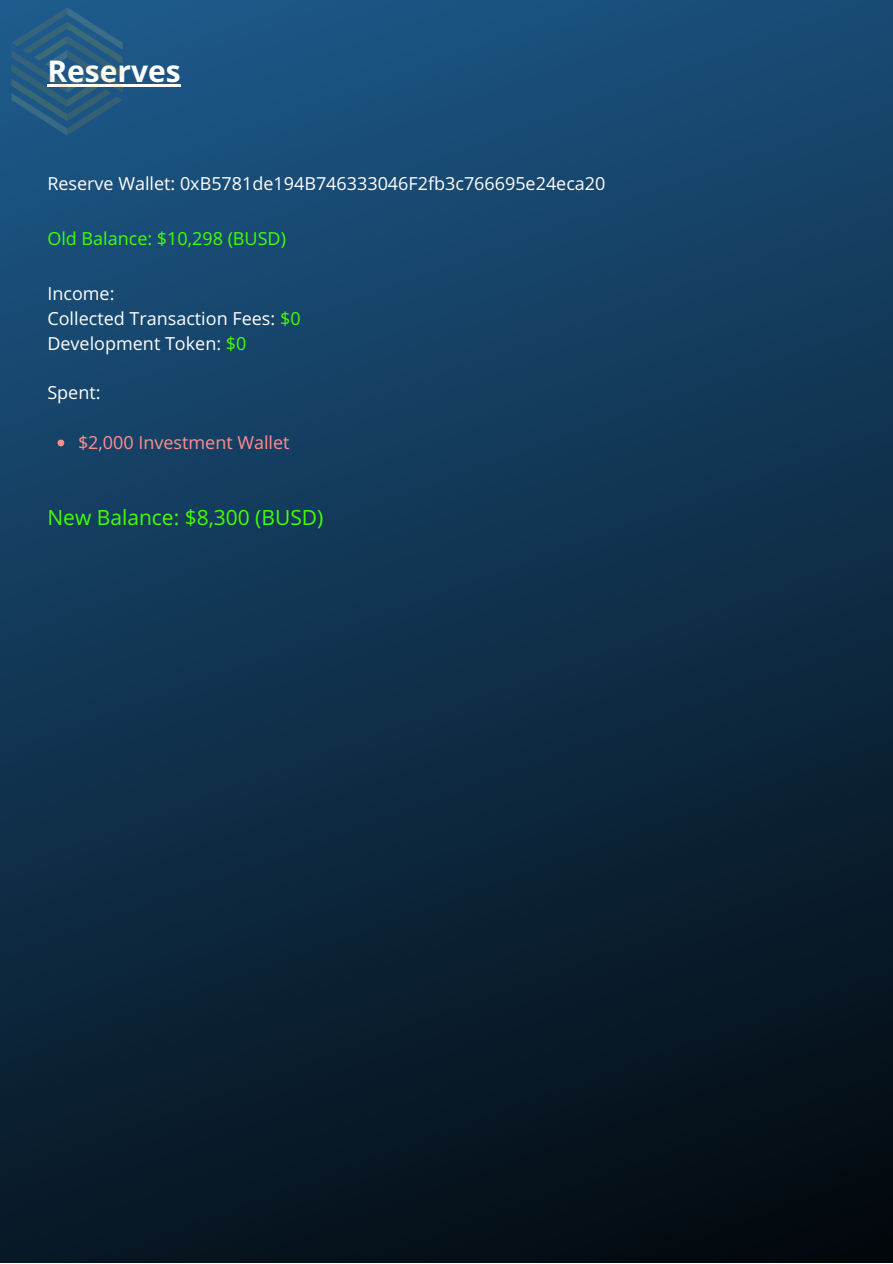
<style>
.page{position:relative;width:893px;height:1264px;background:#fff}
.page>*{position:absolute;margin:0;border:0;box-sizing:border-box;transform-origin:0 0}
.t1{font:700 30px "Open Sans Hebrew";color:#fff}
.t2{font:21px "Open Sans Hebrew";color:#42ff00}
.t3{font:18px/24.8px "Open Sans Hebrew";color:#fff}
.t4{font:18px "Open Sans Hebrew";color:#42ff00}
.t5{font:18px "Open Sans Hebrew";color:#ff8f8f}
.s1{color:#42ff00}
</style>
<div class="page">
<img style="left:0;top:0;width:892px;height:1262px">
<hr style="left:47px;top:84px;width:134px;height:3px;background:#fff">
<svg style="left:11px;top:7px;width:112px;height:128px"></svg>
<svg style="left:58px;top:439px;width:6px;height:7px"></svg>
<h1 class="t1" style="left:47px;top:50px;width:135px">Reserves</h1>
<p class="t3" style="left:47px;top:170px;width:559px">Reserve Wallet: 0xB5781de194B746333046F2fb3c766695e24eca20</p>
<p class="t4" style="left:47px;top:226px;width:240px">Old Balance: $10,298 (BUSD)</p>
<p class="t3" style="left:47px;top:281px;width:255px">Income:<br>Collected Transaction Fees: <span class="s1">$0<br></span>Development Token: <span class="s1">$0</span></p>
<p class="t3" style="left:47px;top:380px;width:55px">Spent:</p>
<p class="t5" style="left:78px;top:429px;width:213px">$2,000 Investment Wallet</p>
<p class="t2" style="left:47px;top:502px;width:277px">New Balance: $8,300 (BUSD)</p>
</div>
